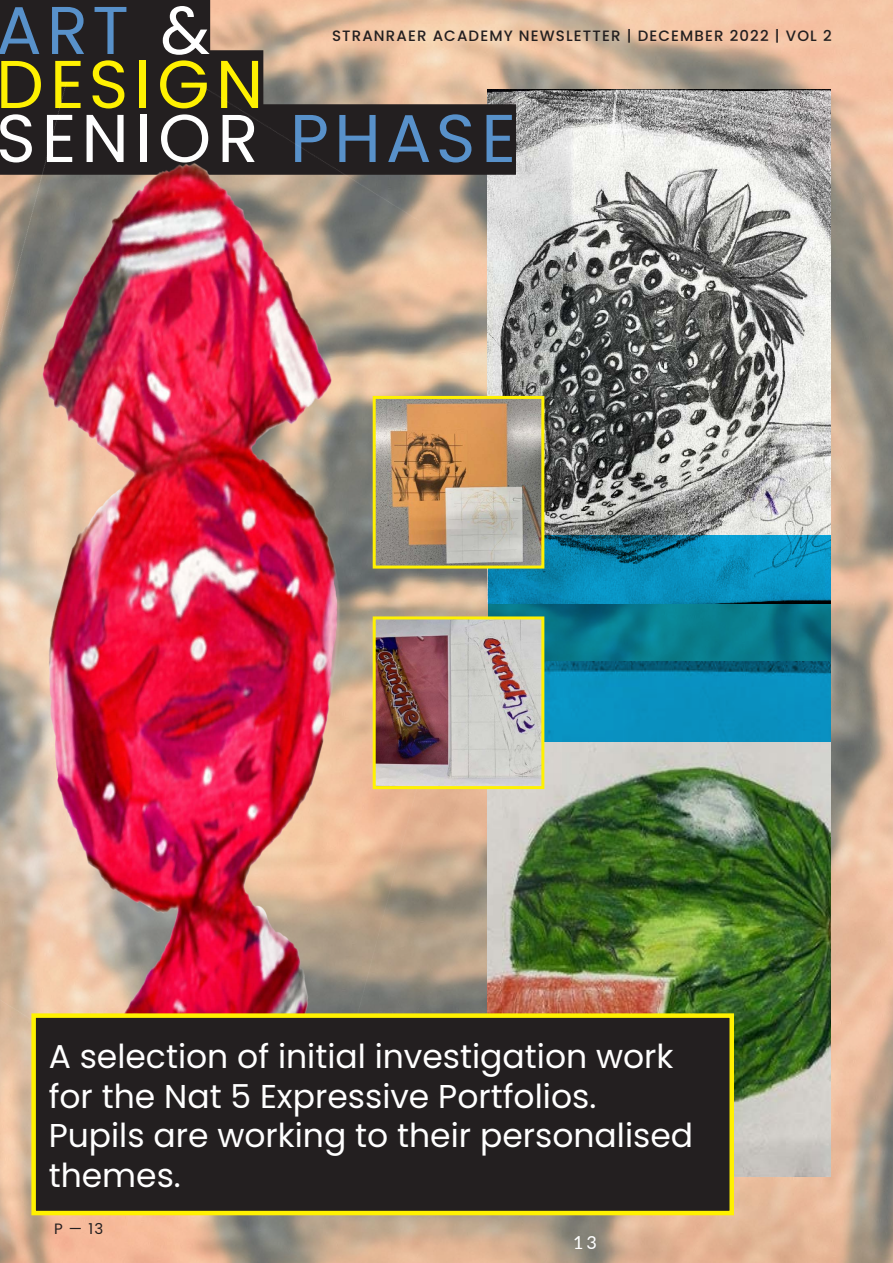
<style>
.page{position:relative;width:893px;height:1263px;background:#fff}
.page>*{position:absolute;margin:0;border:0;box-sizing:border-box;transform-origin:0 0}
.t1{font:67.5px/54px "Poppins";letter-spacing:.09em;color:#5891ca}
.t2{font:33px/39.6px "Poppins";color:#fff}
.t3{font:18px "Lato";color:#fff}
.t4{font:500 15px "Poppins";letter-spacing:.075em;color:#231f20}
.t5{font:15px "Poppins";color:#231f20}
.s1{color:#fff}
.s2{color:#fff101}
</style>
<div class="page">
<img style="left:0;top:0;width:893px;height:1263px">
<img style="left:488px;top:89px;width:343px;height:447px">
<img style="left:488px;top:741px;width:343px;height:435px">
<svg style="left:488px;top:536px;width:343px;height:205px;background:#0883a8"></svg>
<div style="left:0;top:0;width:210px;height:67px;background:#231f20"></div>
<div style="left:0;top:50px;width:263px;height:71px;background:#231f20"></div>
<div style="left:0;top:104px;width:516px;height:71px;background:#231f20"></div>
<img style="left:0;top:83px;width:418px;height:1155px">
<div style="left:34px;top:1016px;width:698px;height:197px;background:#231f20"></div>
<div style="left:31px;top:1013px;width:703px;height:202px;border:4px solid #fff101"></div>
<img style="left:377px;top:400px;width:163px;height:164px">
<div style="left:373px;top:396px;width:171px;height:172px;border:3px solid #fff101"></div>
<img style="left:377px;top:620px;width:163px;height:165px">
<div style="left:373px;top:616px;width:171px;height:173px;border:3px solid #fff101"></div>
<h1 class="t1" style="left:-4px;top:4px;width:521px">ART <span class="s1">&amp;<br></span><span class="s2">DESIGN<br></span><span class="s1">SENIOR</span> PHASE</h1>
<p class="t4" style="left:332px;top:27px;width:501px">STRANRAER ACADEMY NEWSLETTER | DECEMBER 2022 | VOL 2</p>
<p class="t2" style="left:49px;top:1037px;width:646px">A selection of initial investigation work for the Nat 5 Expressive Portfolios.<br>Pupils are working to their personalised themes.</p>
<p class="t5" style="left:54px;top:1220px;width:51px">P — 13</p>
<p class="t3" style="left:573px;top:1229px;width:25px">13</p>
</div>
